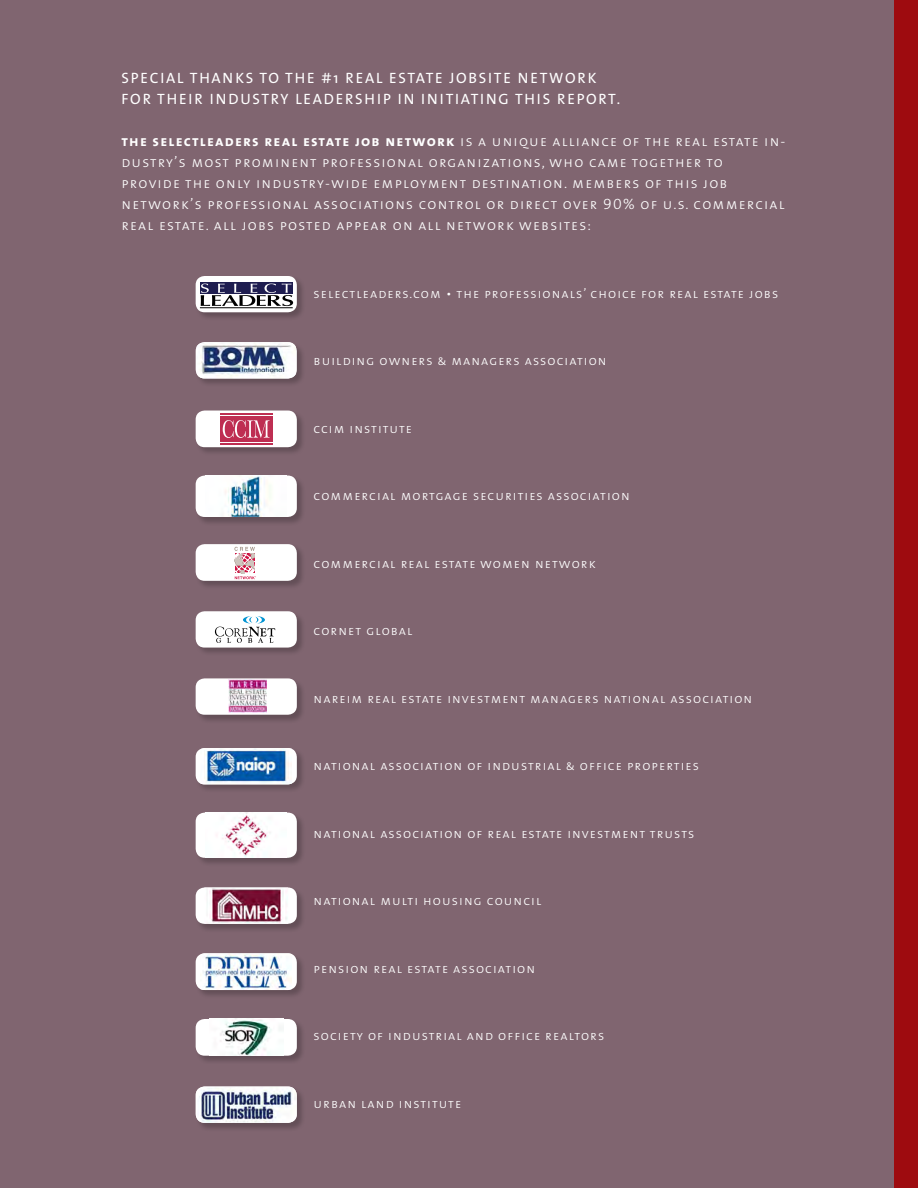
<style>
.page{position:relative;width:918px;height:1188px;background:#806570}
.page>*{position:absolute;margin:0;border:0;box-sizing:border-box;transform-origin:0 0}
.t1{font:15px/21px "The Sans Light Caps";letter-spacing:.08em;color:#fff}
.t2{font:15px/21px "The Sans";letter-spacing:.12em;color:#fff}
.t3{font:15px "The Sans Bold Caps";letter-spacing:.08em;color:#fff}
.t4{font:13.5px "The Sans Light Caps";letter-spacing:.08em;color:#fff}
.s1{font-family:"The Sans Light Caps"}
</style>
<div class="page">
<div style="left:195px;top:1086px;width:111px;height:46px;background:#000;opacity:.22"></div>
<img style="left:196px;top:1087px;width:101px;height:36px">
<div style="left:195px;top:887px;width:111px;height:46px;background:#000;opacity:.22"></div>
<div style="left:196px;top:888px;width:101px;height:36px;background:#fff;border-radius:9px"></div>
<img style="left:204px;top:888px;width:84px;height:36px">
<div style="left:195px;top:748px;width:111px;height:46px;background:#000;opacity:.22"></div>
<div style="left:196px;top:748px;width:101px;height:36px;background:#fff;border-radius:9px"></div>
<img style="left:201px;top:748px;width:91px;height:36px">
<div style="left:195px;top:812px;width:111px;height:55px;background:#000;opacity:.22"></div>
<div style="left:196px;top:813px;width:101px;height:45px;background:#fff;border-radius:9px"></div>
<img style="left:216px;top:813px;width:54px;height:45px">
<div style="left:195px;top:953px;width:111px;height:46px;background:#000;opacity:.22"></div>
<div style="left:196px;top:953px;width:101px;height:37px;background:#fff;border-radius:9px"></div>
<img style="left:201px;top:953px;width:91px;height:37px">
<div style="left:195px;top:1019px;width:111px;height:45px;background:#000;opacity:.22"></div>
<div style="left:196px;top:1019px;width:101px;height:37px;background:#fff;border-radius:9px"></div>
<img style="left:220px;top:1019px;width:62px;height:37px">
<div style="left:894px;top:0;width:24px;height:1188px;background:#9e0b0f"></div>
<div style="left:195px;top:544px;width:111px;height:46px;background:#000;opacity:.22"></div>
<div style="left:196px;top:544px;width:101px;height:37px;background:#fff;border-radius:9px"></div>
<svg style="left:234px;top:547px;width:22px;height:32px"></svg>
<div style="left:195px;top:276px;width:111px;height:45px;background:#000;opacity:.22"></div>
<div style="left:196px;top:276px;width:101px;height:36px;background:#fff;border-radius:9px"></div>
<svg style="left:200px;top:282px;width:93px;height:12px"></svg>
<svg style="left:201px;top:284px;width:92px;height:22px"></svg>
<hr style="left:200px;top:307px;width:93px;height:1px;background:#000">
<div style="left:195px;top:611px;width:111px;height:46px;background:#000;opacity:.22"></div>
<div style="left:196px;top:611px;width:101px;height:37px;background:#fff;border-radius:9px"></div>
<svg style="left:215px;top:616px;width:60px;height:27px"></svg>
<div style="left:195px;top:678px;width:111px;height:46px;background:#000;opacity:.22"></div>
<div style="left:196px;top:678px;width:101px;height:37px;background:#fff;border-radius:9px"></div>
<img style="left:228px;top:680px;width:38px;height:32px">
<div style="left:195px;top:342px;width:111px;height:46px;background:#000;opacity:.22"></div>
<img style="left:197px;top:342px;width:99px;height:36px">
<div style="left:195px;top:475px;width:111px;height:51px;background:#000;opacity:.22"></div>
<div style="left:196px;top:476px;width:101px;height:41px;background:#fff;border-radius:9px"></div>
<img style="left:225px;top:476px;width:46px;height:41px">
<div style="left:195px;top:410px;width:111px;height:46px;background:#000;opacity:.22"></div>
<div style="left:196px;top:411px;width:101px;height:36px;background:#fff;border-radius:9px"></div>
<div style="left:220px;top:416px;width:52px;height:26px;background:#be2e52"></div>
<hr style="left:220px;top:443px;width:52px;height:2px;background:#be2e52">
<hr style="left:220px;top:413px;width:52px;height:2px;background:#be2e52">
<svg style="left:223px;top:420px;width:46px;height:18px"></svg>
<p class="t2" style="left:122px;top:67px;width:500px">SPECIAL THANKS TO THE #1 REAL ESTATE JOBSITE NETWORK<br>FOR THEIR INDUSTRY LEADERSHIP IN INITIATING THIS REPORT.</p>
<p class="t3" style="left:122px;top:128px;width:665px">the selectleaders real estate job network <span class="s1">is a unique alliance of the real estate in-</span></p>
<p class="t1" style="left:122px;top:151px;width:665px">dustry’s most prominent professional organizations, who came together to provide the only industry-wide employment destination. members of this job network’s professional associations control or direct over 90% of u.s. commercial real estate. all jobs posted appear on all network websites:</p>
<p class="t4" style="left:314px;top:282px;width:466px">selectleaders.com • the professionals’ choice for real estate jobs</p>
<p class="t4" style="left:314px;top:350px;width:295px">building owners &amp; managers association</p>
<p class="t4" style="left:314px;top:417px;width:100px">ccim institute</p>
<p class="t4" style="left:314px;top:485px;width:318px">commercial mortgage securities association</p>
<p class="t4" style="left:314px;top:552px;width:284px">commercial real estate women network</p>
<p class="t4" style="left:314px;top:620px;width:100px">cornet global</p>
<p class="t4" style="left:314px;top:687px;width:440px">nareim real estate investment managers national association</p>
<p class="t4" style="left:314px;top:755px;width:387px">national association of industrial &amp; office properties</p>
<p class="t4" style="left:314px;top:822px;width:382px">national association of real estate investment trusts</p>
<p class="t4" style="left:314px;top:890px;width:229px">national multi housing council</p>
<p class="t4" style="left:314px;top:957px;width:223px">pension real estate association</p>
<p class="t4" style="left:314px;top:1025px;width:292px">society of industrial and office realtors</p>
<p class="t4" style="left:314px;top:1092px;width:149px">urban land institute</p>
</div>
